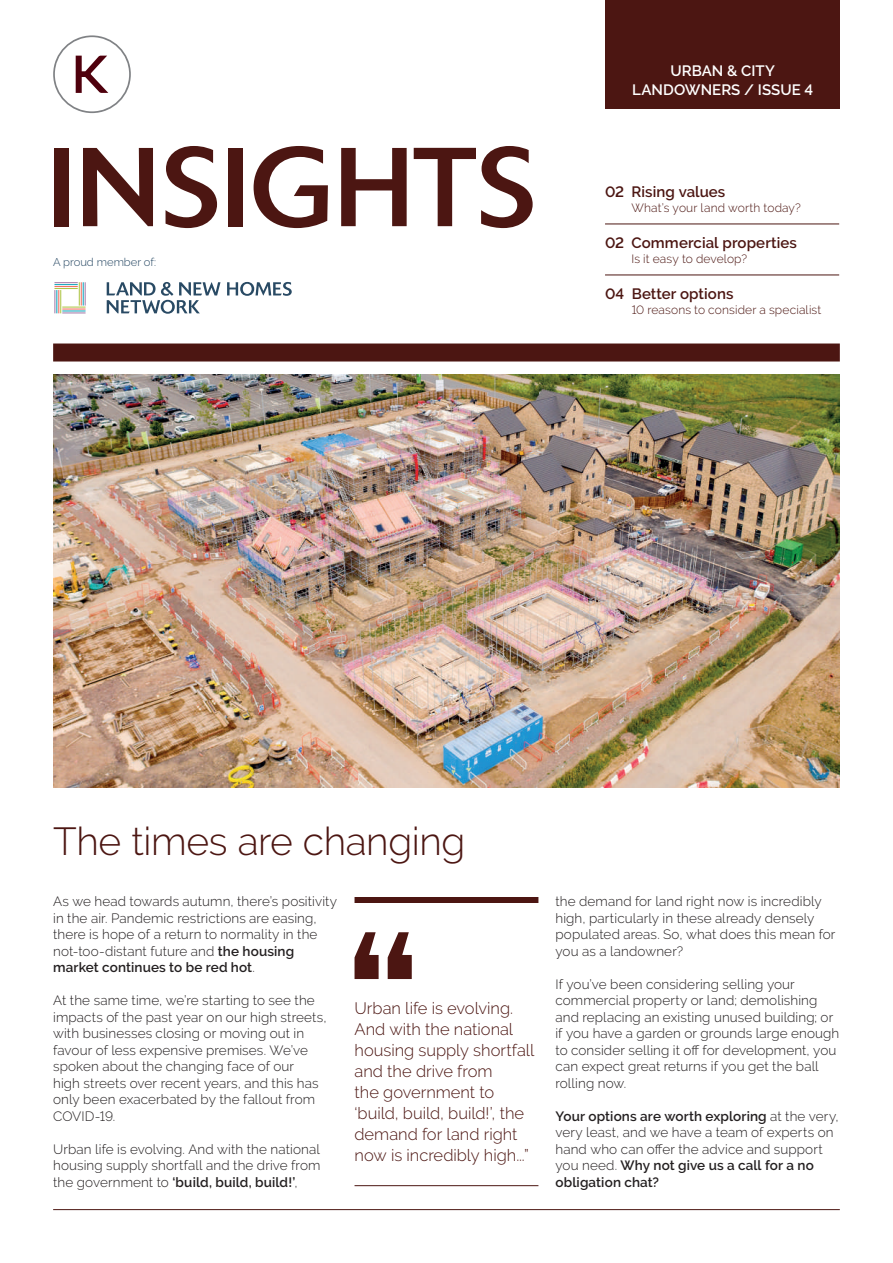
<style>
.page{position:relative;width:893px;height:1263px;background:#fff}
.page>*{position:absolute;margin:0;border:0;box-sizing:border-box;transform-origin:0 0}
.t1{font:110.85px "Delta";letter-spacing:.01em;color:#4c1612}
.t2{font:300 39px "Raleway";letter-spacing:-.01em;color:#4c1612}
.t3{font:300 16.5px/21px "Raleway";color:#4c1612}
.t4{font:600 15px "Raleway";letter-spacing:.005em;color:#4c1612}
.t5{font:600 15px/19.4px "Raleway";letter-spacing:.005em;color:#fff;text-align:center}
.t6{font:300 13.5px/16.5px "Raleway";letter-spacing:.01em;color:#231f20}
.t7{font:300 12px "Raleway";letter-spacing:.01em;color:#4c1612}
.t8{font:300 11.25px "Raleway";color:#21435f}
.s1{font-weight:600}
</style>
<div class="page">
<hr style="left:53px;top:1209px;width:787px;height:1px;background:#4c1612">
<hr style="left:605px;top:224px;width:234px;height:1px;background:#4c1612">
<hr style="left:605px;top:275px;width:234px;height:1px;background:#4c1612">
<img style="left:53px;top:375px;width:787px;height:412px">
<div style="left:53px;top:343px;width:787px;height:18px;background:#4c1612"></div>
<div style="left:355px;top:897px;width:183px;height:6px;background:#4c1612"></div>
<hr style="left:355px;top:1185px;width:183px;height:1px;background:#4c1612">
<svg style="left:355px;top:932px;width:57px;height:47px"></svg>
<div style="left:606px;top:0;width:234px;height:108px;background:#4c1612"></div>
<svg style="left:54px;top:282px;width:32px;height:32px"></svg>
<svg style="left:227px;top:282px;width:65px;height:14px"></svg>
<svg style="left:107px;top:282px;width:113px;height:32px"></svg>
<svg style="left:53px;top:35px;width:78px;height:78px"></svg>
<h1 class="t1" style="left:47px;top:123px;width:490px">INSIGHTS</h1>
<p class="t8" style="left:53px;top:255px;width:104px">A proud member of:</p>
<p class="t5" style="left:632px;top:61px;width:183px">URBAN &amp; CITY<br>LANDOWNERS / ISSUE 4</p>
<p class="t4" style="left:605px;top:183px;width:122px">02 Rising values</p>
<p class="t7" style="left:631px;top:200px;width:171px">What’s your land worth today?</p>
<p class="t4" style="left:605px;top:234px;width:193px">02 Commercial properties</p>
<p class="t7" style="left:631px;top:251px;width:117px">Is it easy to develop?</p>
<p class="t4" style="left:605px;top:285px;width:130px">04 Better options</p>
<p class="t7" style="left:632px;top:302px;width:191px">10 reasons to consider a specialist</p>
<h2 class="t2" style="left:53px;top:819px;width:414px">The times are changing</h2>
<p class="t6" style="left:53px;top:893px;width:285px">As we head towards autumn, there’s positivity in the air. Pandemic restrictions are easing, there is hope of a return to normality in the not-too-distant future and <span class="s1">the housing market continues to be red hot</span>.</p>
<p class="t6" style="left:53px;top:992px;width:275px">At the same time, we’re starting to see the impacts of the past year on our high streets, with businesses closing or moving out in favour of less expensive premises. We’ve spoken about the changing face of our<br>high streets over recent years, and this has only been exacerbated by the fallout from COVID-19.</p>
<p class="t6" style="left:53px;top:1141px;width:269px;text-align:justify">Urban life is evolving. And with the national housing supply shortfall and the drive from the government to <span class="s1">‘build, build, build!’</span>,</p>
<p class="t3" style="left:355px;top:998px;width:181px">Urban life is evolving.<br>And with the national housing supply shortfall and the drive from<br>the government to ‘build, build, build!’, the demand for land right now is incredibly high...”</p>
<p class="t6" style="left:555px;top:893px;width:282px">the demand for land right now is incredibly high, particularly in these already densely populated areas. So, what does this mean for you as a landowner?</p>
<p class="t6" style="left:555px;top:976px;width:285px">If you’ve been considering selling your commercial property or land; demolishing and replacing an existing unused building; or if you have a garden or grounds large enough to consider selling it off for development, you can expect great returns if you get the ball rolling now.</p>
<p class="t6" style="left:555px;top:1108px;width:285px"><span class="s1">Your options are worth exploring</span> at the very, very least, and we have a team of experts on hand who can offer the advice and support you need. <span class="s1">Why not give us a call for a no obligation chat?</span></p>
</div>
